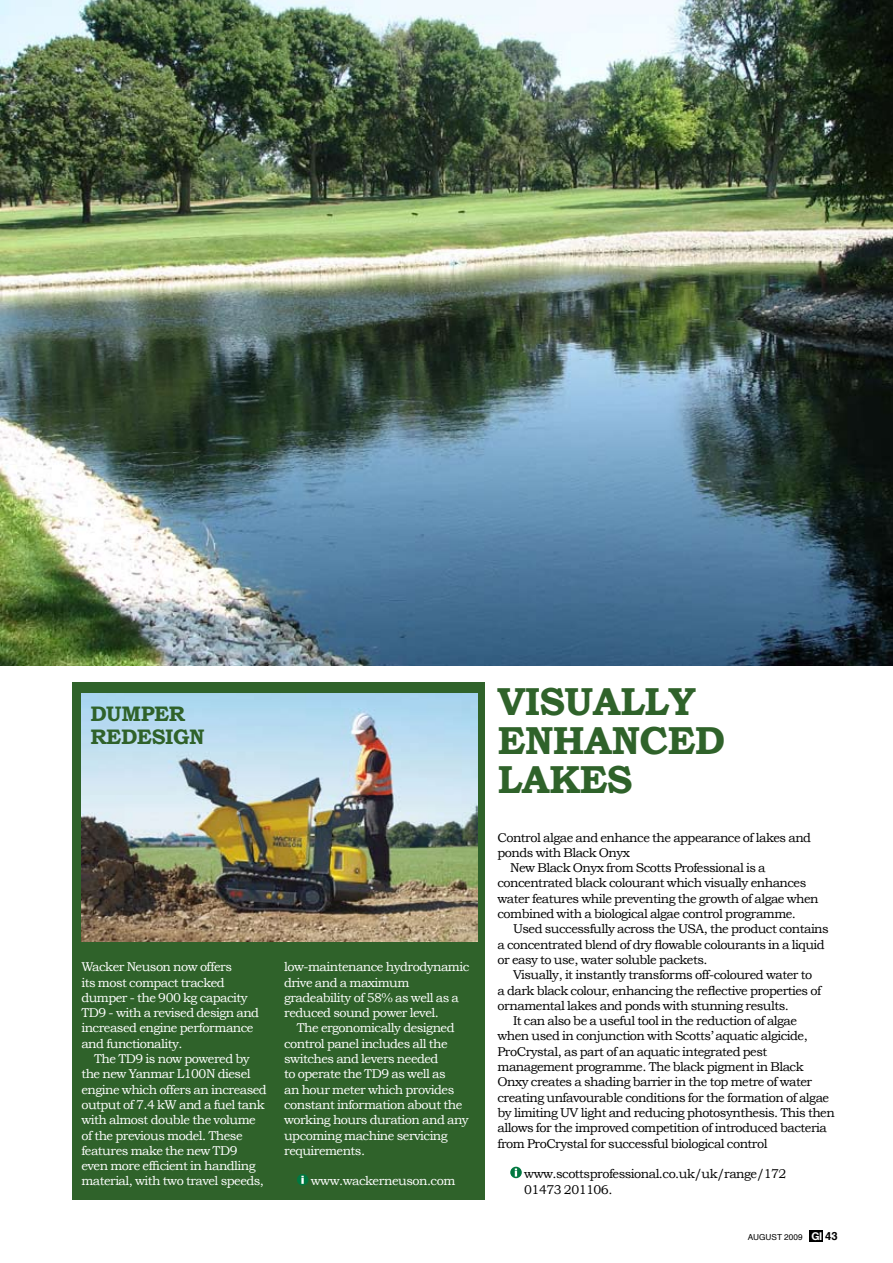
<style>
.page{position:relative;width:893px;height:1263px;background:#fff}
.page>*{position:absolute;margin:0;border:0;box-sizing:border-box;transform-origin:0 0}
.t1{font:700 39px/39px "Bookman Old Style";letter-spacing:-.02em;color:#2f622a}
.t2{font:700 21px/22.5px "Bookman Old Style";letter-spacing:-.02em;color:#2f622a}
.t3{font:12.75px/15.3px "Bookman Old Style";letter-spacing:-.04em;color:#000}
.t4{font:12.75px/15.3px "Bookman Old Style";letter-spacing:-.04em;color:#fff}
.t5{font:8.25px "Helvetica";color:#000}
.s1{font-family:"Helvetica Neue";font-weight:700;font-size:10.8px;color:#fff}
.s2{font-weight:700;font-size:11.25px}
</style>
<div class="page">
<img style="left:0;top:0;width:893px;height:665px">
<div style="left:809px;top:1230px;width:14px;height:11px;background:#000"></div>
<div style="left:72px;top:682px;width:413px;height:517px;background:#2f622a"></div>
<svg style="left:510px;top:1167px;width:12px;height:11px"></svg>
<svg style="left:515px;top:1168px;width:2px;height:8px"></svg>
<div style="left:297px;top:1174px;width:11px;height:11px;background:#007840;border-radius:50%"></div>
<svg style="left:301px;top:1176px;width:3px;height:8px"></svg>
<img style="left:81px;top:693px;width:396px;height:249px">
<h2 class="t2" style="left:90px;top:702px;width:80px">DUMPER<br>REDE</h2>
<h2 class="t2" style="left:152px;top:725px;width:53px">SIGN</h2>
<p class="t4" style="left:81px;top:959px;width:179px">Wacker Neuson now offers<br>its most compact tracked dumper - the 900 kg capacity<br>TD9 - with a revised design and increased engine performance and functionality.</p>
<p class="t4" style="left:81px;top:1051px;width:187px;text-indent:13px">The TD9 is now powered by the new Yanmar L100N diesel engine which offers an increased output of 7.4 kW and a fuel tank with almost double the volume of the previous model. These features make the new TD9 even more efficient in handling material, with two travel speeds,</p>
<p class="t4" style="left:284px;top:959px;width:187px">low-maintenance hydrodynamic drive and a maximum gradeability of 58% as well as a reduced sound power level.</p>
<p class="t4" style="left:284px;top:1020px;width:186px;text-indent:13px">The ergonomically designed control panel includes all the switches and levers needed<br>to operate the TD9 as well as<br>an hour meter which provides constant information about the working hours duration and any upcoming machine servicing requirements.</p>
<p class="t4" style="left:311px;top:1173px;width:146px">www.wackerneuson.com</p>
<h1 class="t1" style="left:497px;top:681px;width:26px">VISUA</h1>
<h1 class="t1" style="left:497px;top:681px;width:229px;text-indent:122px">LLY<br>ENHANCED<br>LAK</h1>
<h1 class="t1" style="left:579px;top:759px;width:49px">ES</h1>
<p class="t3" style="left:497px;top:829px;width:315px">Control algae and enhance the appearance of lakes and</p>
<p class="t3" style="left:497px;top:845px;width:134px">ponds with Black Onyx</p>
<p class="t3" style="left:510px;top:860px;width:257px">New Black Onyx from Scotts Professional is a</p>
<p class="t3" style="left:497px;top:875px;width:310px">concentrated black colourant which visually enhances</p>
<p class="t3" style="left:497px;top:891px;width:323px">water features while preventing the growth of algae when</p>
<p class="t3" style="left:497px;top:906px;width:300px">combined with a biological algae control programme.</p>
<p class="t3" style="left:513px;top:921px;width:317px">Used successfully across the USA, the product contains</p>
<p class="t3" style="left:497px;top:937px;width:329px">a concentrated blend of dry flowable colourants in a liquid</p>
<p class="t3" style="left:497px;top:952px;width:212px">or easy to use, water soluble packets.</p>
<p class="t3" style="left:513px;top:967px;width:301px">Visually, it instantly transforms off-coloured water to</p>
<p class="t3" style="left:497px;top:982px;width:325px">a dark black colour, enhancing the reflective properties of</p>
<p class="t3" style="left:497px;top:998px;width:293px">ornamental lakes and ponds with stunning results.</p>
<p class="t3" style="left:513px;top:1013px;width:286px">It can also be a useful tool in the reduction of algae</p>
<p class="t3" style="left:497px;top:1028px;width:312px">when used in conjunction with Scotts’ aquatic algicide,</p>
<p class="t3" style="left:497px;top:1044px;width:271px">ProCrystal, as part of an aquatic integrated pest</p>
<p class="t3" style="left:497px;top:1059px;width:308px">management programme. The black pigment in Black</p>
<p class="t3" style="left:497px;top:1074px;width:316px">Onxy creates a shading barrier in the top metre of water</p>
<p class="t3" style="left:497px;top:1090px;width:333px">creating unfavourable conditions for the formation of algae</p>
<p class="t3" style="left:497px;top:1105px;width:339px">by limiting UV light and reducing photosynthesis. This then</p>
<p class="t3" style="left:497px;top:1120px;width:331px">allows for the improved competition of introduced bacteria</p>
<p class="t3" style="left:497px;top:1135px;width:272px">from ProCrystal for successful biological control</p>
<p class="t3" style="left:524px;top:1166px;width:264px">www.scottsprofessional.co.uk/uk/range/172<br>01473 201106.</p>
<p class="t5" style="left:748px;top:1231px;width:91px">AUGUST 2009 <span class="s1">GI</span> <span class="s2">43</span></p>
</div>
